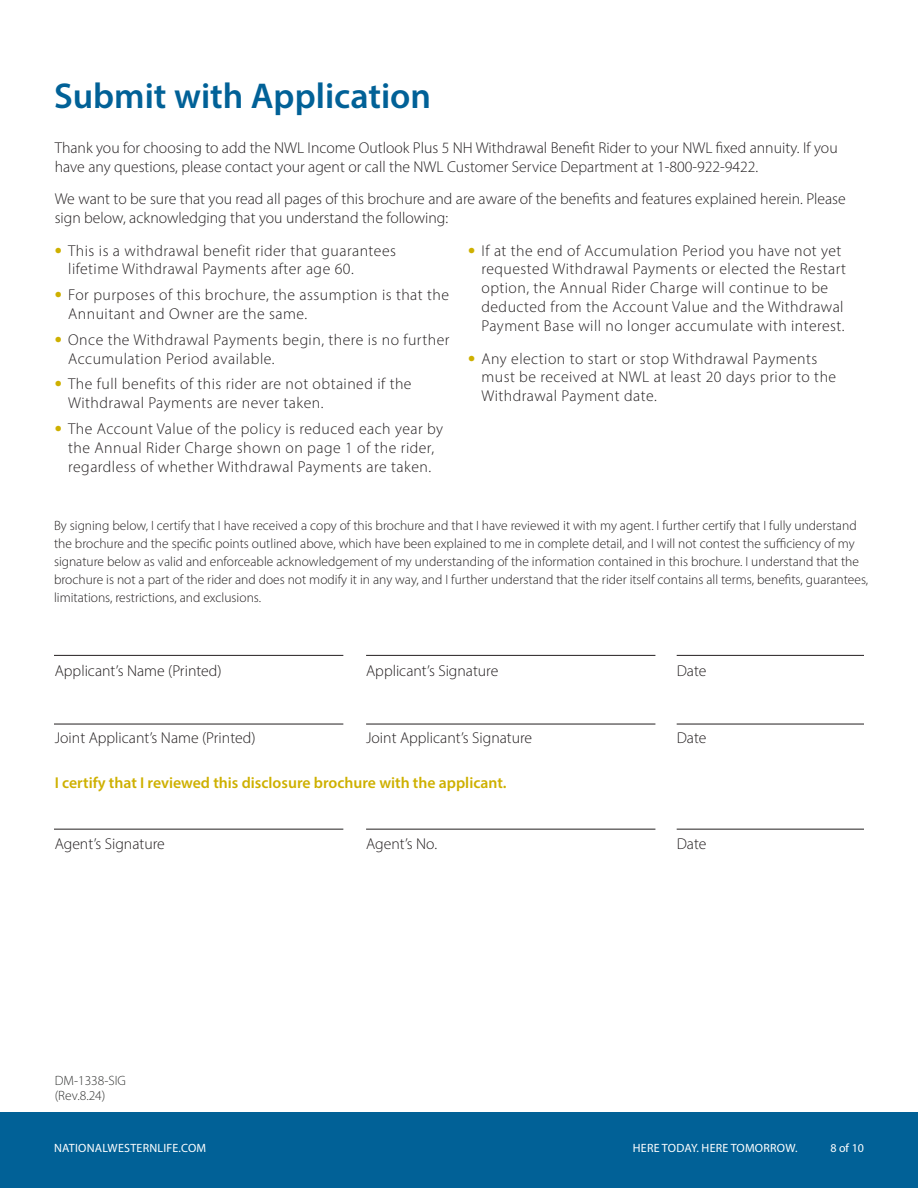
<style>
.page{position:relative;width:918px;height:1188px;background:#fff}
.page>*{position:absolute;margin:0;border:0;box-sizing:border-box;transform-origin:0 0}
.Section_Subhead{font:600 36px "Myriad Pro";color:#016197}
.Body_Text{font:300 15.75px/18.9px "Myriad Pro";letter-spacing:.03em;color:#231f20}
.Body_Text-2{font:300 15.75px/18.9px "Myriad Pro";color:#231f20}
.Body_Text-3{font:600 15.75px "Myriad Pro";color:#ceb000}
.Paragraph_Headline{font:300 13.5px/18px "Myriad Pro";color:#231f20}
.Footer_Text{font:300 13.5px/15px "Myriad Pro";color:#323332}
.t1{font:12px "Myriad Pro";letter-spacing:.02em;color:#fff}
.s1{font-weight:700;font-size:21px;color:#ceb000}
</style>
<div class="page">
<div style="left:0;top:1112px;width:918px;height:76px;background:#016197"></div>
<hr style="left:54px;top:655px;width:289px;height:1px;background:#231f20">
<hr style="left:54px;top:724px;width:289px;height:1px;background:#231f20">
<hr style="left:54px;top:829px;width:289px;height:1px;background:#231f20">
<hr style="left:366px;top:655px;width:289px;height:1px;background:#231f20">
<hr style="left:366px;top:724px;width:289px;height:1px;background:#231f20">
<hr style="left:366px;top:829px;width:289px;height:1px;background:#231f20">
<hr style="left:677px;top:655px;width:187px;height:1px;background:#231f20">
<hr style="left:677px;top:724px;width:187px;height:1px;background:#231f20">
<hr style="left:677px;top:829px;width:187px;height:1px;background:#231f20">
<p class="Section_Subhead" style="left:54px;top:73px;width:379px">Submit with Application</p>
<p class="Body_Text-2" style="left:55px;top:138px;width:784px">Thank you for choosing to add the NWL Income Outlook Plus 5 NH Withdrawal Benefit Rider to your NWL fixed annuity. If you have any questions, please contact your agent or call the NWL Customer Service Department at 1-800-922-9422.</p>
<p class="Body_Text-2" style="left:55px;top:189px;width:793px">We want to be sure that you read all pages of this brochure and are aware of the benefits and features explained herein. Please sign below, acknowledging that you understand the following:</p>
<p class="Body_Text" style="left:68px;top:241px;width:329px;text-indent:-14px"><span class="s1">•</span> This is a withdrawal benefit rider that guarantees lifetime Withdrawal Payments after age 60.</p>
<p class="Body_Text" style="left:68px;top:285px;width:382px;text-indent:-14px"><span class="s1">•</span> For purposes of this brochure, the assumption is that the<br>Annuitant and Owner are the same.</p>
<p class="Body_Text" style="left:68px;top:330px;width:383px;text-indent:-14px"><span class="s1">•</span> Once the Withdrawal Payments begin, there is no further<br>Accumulation Period available.</p>
<p class="Body_Text" style="left:68px;top:374px;width:345px;text-indent:-14px"><span class="s1">•</span> The full benefits of this rider are not obtained if the<br>Withdrawal Payments are never taken.</p>
<p class="Body_Text" style="left:55px;top:419px;width:390px;text-align:center"><span class="s1">•</span> The Account Value of the policy is reduced each year by the Annual Rider Charge shown on page 1 of the rider, regardless of whether Withdrawal Payments are taken.</p>
<p class="Body_Text" style="left:482px;top:241px;width:366px;text-indent:-14px"><span class="s1">•</span> If at the end of Accumulation Period you have not yet requested Withdrawal Payments or elected the Restart option, the Annual Rider Charge will continue to be deducted from the Account Value and the Withdrawal Payment Base will no longer accumulate with interest.</p>
<p class="Body_Text" style="left:482px;top:349px;width:356px;text-indent:-14px"><span class="s1">•</span> Any election to start or stop Withdrawal Payments must be received at NWL at least 20 days prior to the<br>Withdrawal Payment date.</p>
<p class="Paragraph_Headline" style="left:54px;top:517px;width:816px">By signing below, I certify that I have received a copy of this brochure and that I have reviewed it with my agent. I further certify that I fully understand the brochure and the specific points outlined above, which have been explained to me in complete detail, and I will not contest the sufficiency of my signature below as valid and enforceable acknowledgement of my understanding of the information contained in this brochure. I understand that the brochure is not a part of the rider and does not modify it in any way, and I further understand that the rider itself contains all terms, benefits, guarantees, limitations, restrictions, and exclusions.</p>
<p class="Body_Text-2" style="left:55px;top:661px;width:168px">Applicant’s Name (Printed)</p>
<p class="Body_Text-2" style="left:366px;top:661px;width:134px">Applicant’s Signature</p>
<p class="Body_Text" style="left:677px;top:661px;width:31px">Date</p>
<p class="Body_Text-2" style="left:55px;top:728px;width:202px">Joint Applicant’s Name (Printed)</p>
<p class="Body_Text-3" style="left:55px;top:772px;width:453px">I certify that I reviewed this disclosure brochure with the applicant.</p>
<p class="Body_Text-2" style="left:366px;top:728px;width:168px">Joint Applicant’s Signature</p>
<p class="Body_Text" style="left:677px;top:728px;width:31px">Date</p>
<p class="Body_Text-2" style="left:55px;top:834px;width:112px">Agent’s Signature</p>
<p class="Body_Text" style="left:366px;top:834px;width:73px">Agent’s No.</p>
<p class="Body_Text" style="left:677px;top:834px;width:31px">Date</p>
<p class="Footer_Text" style="left:55px;top:1072px;width:73px">DM-1338-SIG (Rev.8.24)</p>
<p class="t1" style="left:54px;top:1141px;width:154px">NATIONALWESTERNLIFE.COM</p>
<p class="t1" style="left:633px;top:1141px;width:166px">HERE TODAY. HERE TOMORROW.</p>
<p class="t1" style="left:830px;top:1141px;width:35px">8 of 10</p>
</div>
